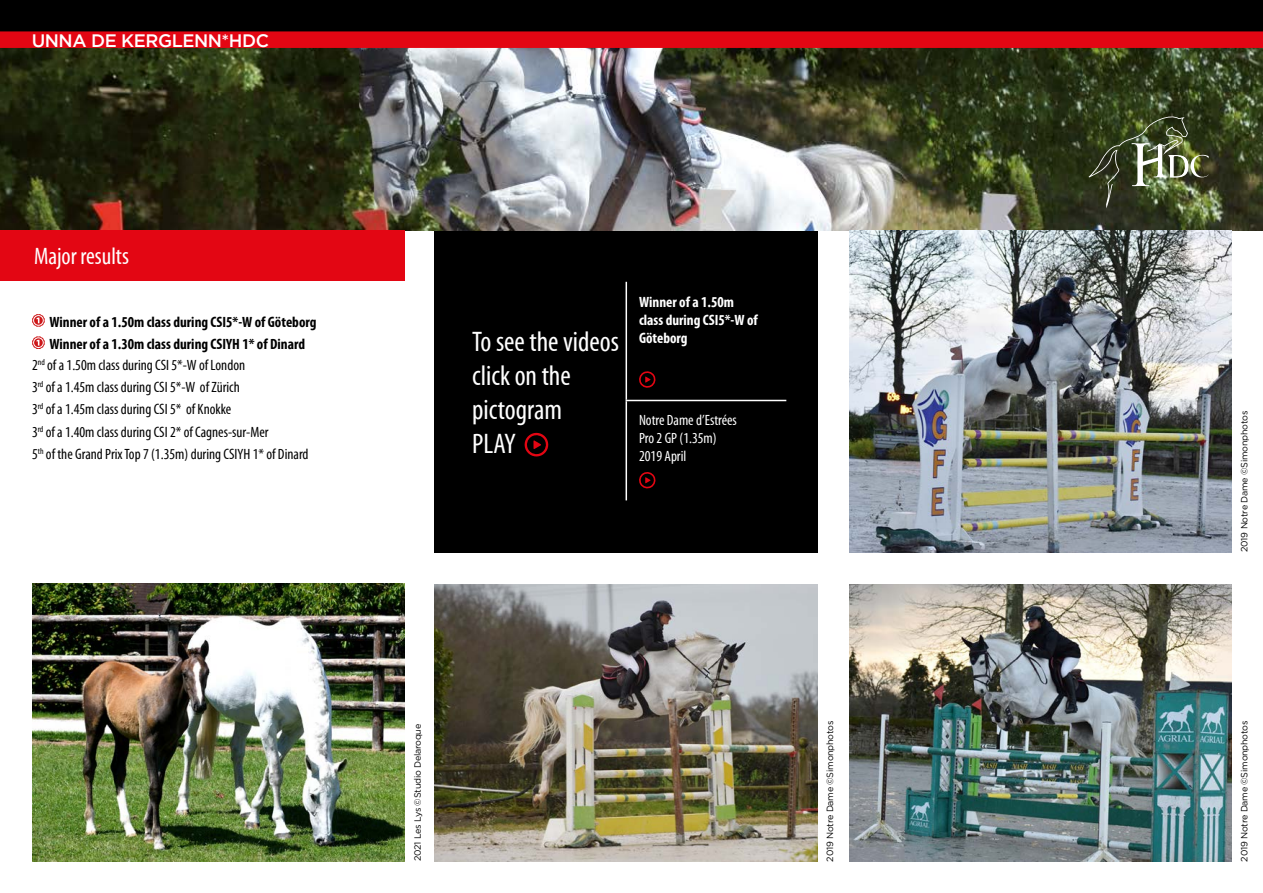
<style>
.page{position:relative;width:1263px;height:893px;background:#fff}
.page>*{position:absolute;margin:0;border:0;box-sizing:border-box;transform-origin:0 0}
.t1{font:condensed 28.5px/34.2px "Myriad Pro";color:#fff}
.t2{font:condensed 24px "Myriad Pro";color:#fff}
.t3{font:500 18px "Gotham";letter-spacing:-.025em;color:#fff}
.t4{font:condensed 15px/22.2px "Myriad Pro";color:#000}
.t5{font:700 condensed 15px/22.2px "Myriad Pro";color:#000}
.t6{font:700 condensed 15px/18px "Myriad Pro";color:#fff}
.t7{font:condensed 15px/18px "Myriad Pro";color:#fff}
.t8{font:9px "Gotham";letter-spacing:-.025em;color:#000}
</style>
<div class="page">
<div style="left:434px;top:208px;width:384px;height:345px;background:#000"></div>
<img style="left:0;top:48px;width:1263px;height:182px">
<div style="left:0;top:0;width:1263px;height:37px;background:#000"></div>
<div style="left:0;top:31px;width:1263px;height:17px;background:#e30613"></div>
<img style="left:1089px;top:113px;width:120px;height:95px">
<div style="left:0;top:230px;width:404px;height:50px;background:#e30613"></div>
<hr style="left:625px;top:282px;width:2px;height:118px;background:#fff">
<hr style="left:625px;top:401px;width:2px;height:99px;background:#fff">
<hr style="left:625px;top:400px;width:161px;height:1px;background:#fff">
<svg style="left:524px;top:432px;width:25px;height:25px"></svg>
<svg style="left:639px;top:371px;width:17px;height:17px"></svg>
<svg style="left:639px;top:472px;width:17px;height:17px"></svg>
<svg style="left:32px;top:314px;width:13px;height:13px"></svg>
<div style="left:33px;top:315px;width:11px;height:11px;border:1px solid #fff;border-radius:50%"></div>
<svg style="left:32px;top:336px;width:13px;height:13px"></svg>
<div style="left:33px;top:337px;width:11px;height:11px;border:1px solid #fff;border-radius:50%"></div>
<img style="left:849px;top:230px;width:382px;height:323px">
<img style="left:849px;top:584px;width:382px;height:277px">
<img style="left:434px;top:584px;width:384px;height:277px">
<img style="left:32px;top:584px;width:372px;height:277px">
<p class="t3" style="left:32px;top:29px;width:239px">UNNA DE KERGLENN*HDC</p>
<h2 class="t2" style="left:34px;top:242px;width:96px">Major results</h2>
<p class="t5" style="left:49px;top:310px;width:269px">Winner of a 1.50m class during CSI5*-W of Göteborg<br>Winner of a 1.30m class during CSIYH 1* of Dinard</p>
<p class="t4" style="left:32px;top:354px;width:278px">2<sup>nd</sup> of a 1.50m class during CSI 5*-W of London<br>3<sup>rd</sup> of a 1.45m class during CSI 5*-W of Zürich<br>3<sup>rd</sup> of a 1.45m class during CSI 5* of Knokke<br>3<sup>rd</sup> of a 1.40m class during CSI 2* of Cagnes-sur-Mer<br>5<sup>th</sup> of the Grand Prix Top 7 (1.35m) during CSIYH 1* of Dinard</p>
<h1 class="t1" style="left:472px;top:324px;width:148px">To see the videos click on the pictogram<br>PLAY</h1>
<p class="t6" style="left:639px;top:293px;width:120px">Winner of a 1.50m class during CSI5*-W of<br>Göteborg</p>
<p class="t7" style="left:639px;top:410px;width:99px">Notre Dame d’Estrées<br>Pro 2 GP (1.35m)<br>2019 April</p>
<p class="t8" style="left:412px;top:861px;width:139px;rotate:-90deg">2021 Les Lys ©Studio Delaroque</p>
<p class="t8" style="left:1238px;top:552px;width:142px;rotate:-90deg">2019 Notre Dame ©Simonphotos</p>
<p class="t8" style="left:824px;top:861px;width:142px;rotate:-90deg">2019 Notre Dame ©Simonphotos</p>
<p class="t8" style="left:1238px;top:861px;width:142px;rotate:-90deg">2019 Notre Dame ©Simonphotos</p>
</div>
